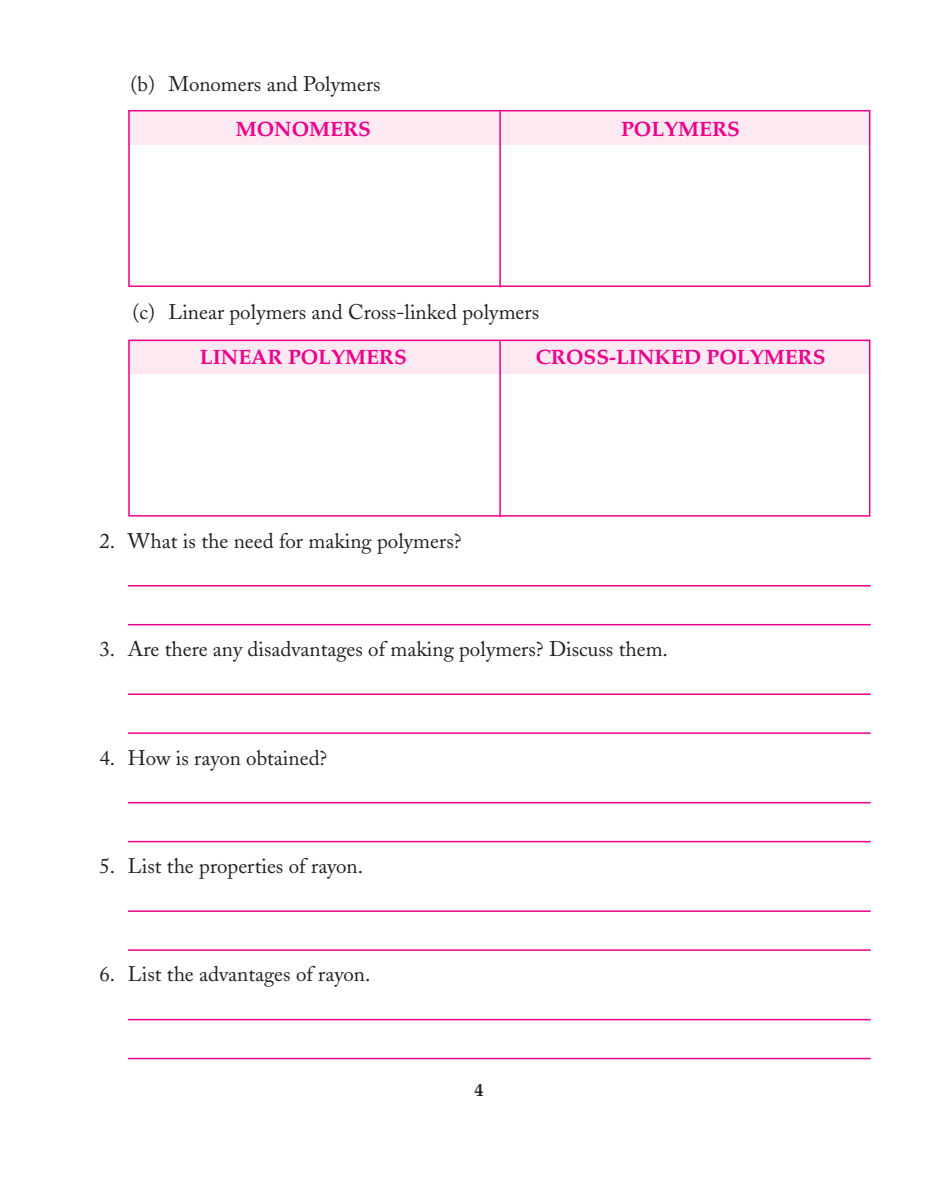
<style>
.page{position:relative;width:945px;height:1199px;background:#fff}
.page>*{position:absolute;margin:0;border:0;box-sizing:border-box;transform-origin:0 0}
.body_text{font:21px "Adobe Caslon";color:#231f20}
.mcq_tab{font:21px "Adobe Caslon";color:#231f20}
.table_tab{font:700 21px "Palatino";color:#ed028c}
.t1{font:700 18px "Palatino";color:#231f20}
</style>
<div class="page">
<div style="left:128px;top:110px;width:742px;height:35px;background:#fce9f1"></div>
<div style="left:128px;top:110px;width:742px;height:177px;border:2px solid #ed028c"></div>
<hr style="left:499px;top:110px;width:2px;height:177px;background:#ed028c">
<div style="left:128px;top:340px;width:742px;height:34px;background:#fce9f1"></div>
<div style="left:128px;top:340px;width:742px;height:177px;border:2px solid #ed028c"></div>
<hr style="left:499px;top:340px;width:2px;height:177px;background:#ed028c">
<hr style="left:128px;top:585px;width:743px;height:1px;background:#ed028c">
<hr style="left:128px;top:624px;width:743px;height:1px;background:#ed028c">
<hr style="left:128px;top:693px;width:743px;height:2px;background:#ed028c">
<hr style="left:128px;top:732px;width:743px;height:2px;background:#ed028c">
<hr style="left:128px;top:802px;width:743px;height:1px;background:#ed028c">
<hr style="left:128px;top:841px;width:743px;height:1px;background:#ed028c">
<hr style="left:128px;top:910px;width:743px;height:2px;background:#ed028c">
<hr style="left:128px;top:949px;width:743px;height:2px;background:#ed028c">
<hr style="left:128px;top:1019px;width:743px;height:1px;background:#ed028c">
<hr style="left:128px;top:1058px;width:743px;height:1px;background:#ed028c">
<p class="mcq_tab" style="left:130px;top:72px;width:252px">(b) Monomers and Polymers</p>
<p class="table_tab" style="left:236px;top:116px;width:137px">MONOMERS</p>
<p class="table_tab" style="left:621px;top:116px;width:120px">POLYMERS</p>
<p class="mcq_tab" style="left:132px;top:300px;width:408px">(c) Linear polymers and Cross-linked polymers</p>
<p class="table_tab" style="left:200px;top:344px;width:209px">LINEAR POLYMERS</p>
<p class="table_tab" style="left:536px;top:344px;width:291px">CROSS-LINKED POLYMERS</p>
<p class="body_text" style="left:99px;top:528px;width:364px">2. What is the need for making polymers?</p>
<p class="body_text" style="left:99px;top:636px;width:570px">3. Are there any disadvantages of making polymers? Discuss them.</p>
<p class="body_text" style="left:99px;top:745px;width:229px">4. How is rayon obtained?</p>
<p class="body_text" style="left:99px;top:853px;width:265px">5. List the properties of rayon.</p>
<p class="body_text" style="left:99px;top:962px;width:272px">6. List the advantages of rayon.</p>
<p class="t1" style="left:474px;top:1079px;width:10px">4</p>
</div>
